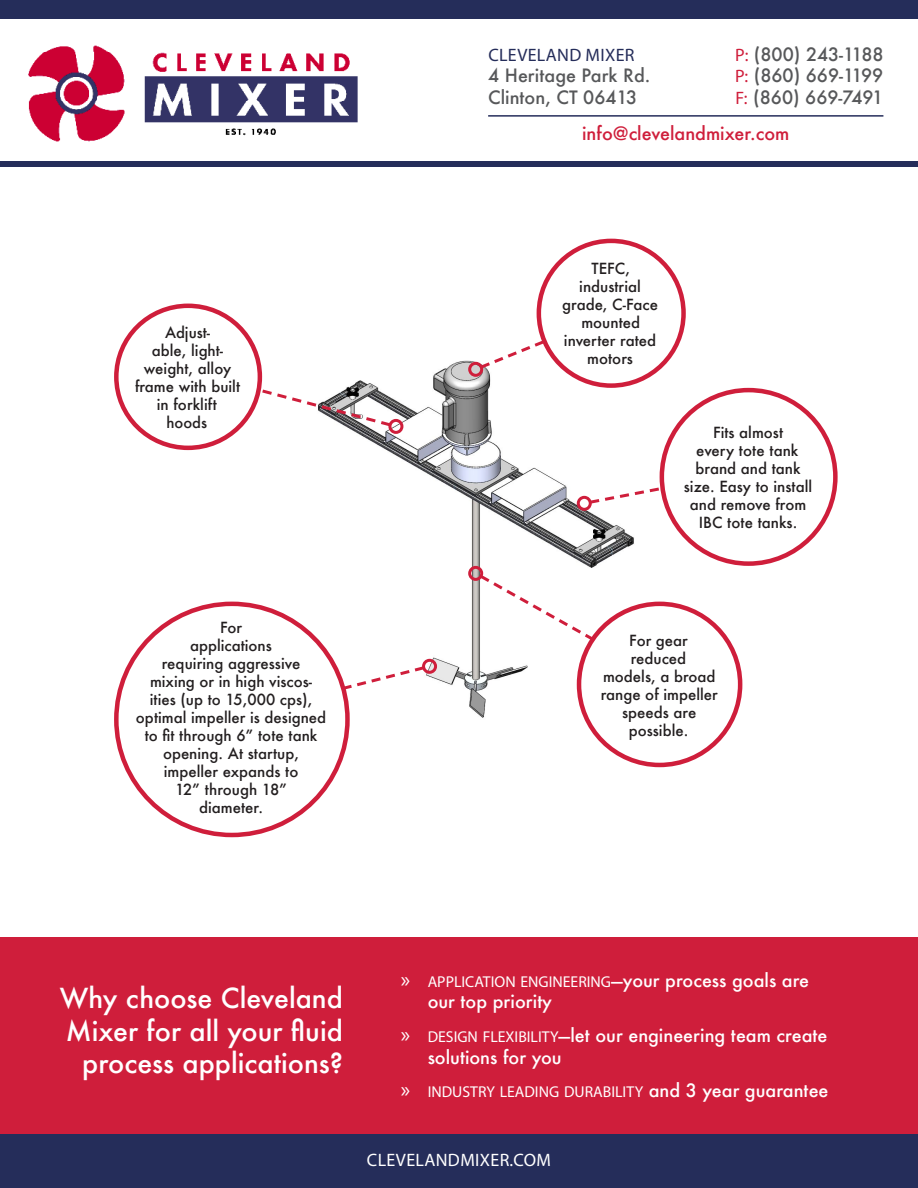
<style>
.page{position:relative;width:918px;height:1188px;background:#fff}
.page>*{position:absolute;margin:0;border:0;box-sizing:border-box;transform-origin:0 0}
.t1{font:500 27px/32.4px "Futura";color:#fff;text-align:right}
.t2{font:500 18px/33.8px "Futura";color:#fff}
.t3{font:500 18px "Futura";color:#57585a}
.t4{font:500 18px/35.7px "Futura";color:#cf1e3b}
.t5{font:18px "Myriad Pro";letter-spacing:.02em;color:#fff}
.t6{font:18px "Myriad Pro";letter-spacing:.02em;color:#252d5a}
.t7{font:15.75px "Myriad Pro";color:#fff}
.Bubble_Text{font:500 15px/18px "Futura";color:#231f20;text-align:center}
.s1{font-family:"Myriad Pro";font-weight:400;color:#cf1e3b}
.s2{font-family:"Myriad Pro";font-weight:400}
.s3{color:#57585a}
.s4{font-size:22.5px}
.s5{font-family:"Futura";font-weight:500;font-size:18px}
.s6{font-family:"Myriad Pro";font-weight:400;font-size:22.5px}
.s7{font-family:"Myriad Pro";font-weight:400;font-size:15.75px}
</style>
<div class="page">
<img style="left:28px;top:45px;width:330px;height:97px">
<div style="left:0;top:0;width:918px;height:19px;background:#252d5a"></div>
<div style="left:0;top:1134px;width:918px;height:54px;background:#252d5a"></div>
<div style="left:0;top:161px;width:918px;height:5px;background:#252d5a"></div>
<hr style="left:488px;top:115px;width:395px;height:2px;background:#252d5a">
<div style="left:0;top:937px;width:918px;height:197px;background:#cf1e3b"></div>
<img style="left:293px;top:360px;width:375px;height:389px">
<svg style="left:477px;top:311px;width:90px;height:60px"></svg>
<div style="left:468px;top:362px;width:15px;height:15px;border:3px solid #cf1e3b;border-radius:50%"></div>
<svg style="left:238px;top:368px;width:156px;height:61px"></svg>
<div style="left:388px;top:419px;width:15px;height:15px;border:3px solid #cf1e3b;border-radius:50%"></div>
<svg style="left:333px;top:664px;width:94px;height:58px"></svg>
<div style="left:422px;top:659px;width:15px;height:15px;border:3px solid #cf1e3b;border-radius:50%"></div>
<svg style="left:477px;top:572px;width:186px;height:108px"></svg>
<div style="left:468px;top:566px;width:15px;height:15px;border:3px solid #cf1e3b;border-radius:50%"></div>
<svg style="left:587px;top:468px;width:80px;height:38px"></svg>
<div style="left:577px;top:496px;width:15px;height:15px;border:3px solid #cf1e3b;border-radius:50%"></div>
<div style="left:539px;top:241px;width:145px;height:145px;background:#fff;border-radius:50%"></div>
<div style="left:537px;top:239px;width:149px;height:149px;border:4px solid #cf1e3b;border-radius:50%"></div>
<div style="left:116px;top:306px;width:144px;height:142px;background:#fff;border-radius:50%"></div>
<div style="left:114px;top:304px;width:148px;height:146px;border:4px solid #cf1e3b;border-radius:50%"></div>
<div style="left:116px;top:604px;width:231px;height:231px;background:#fff;border-radius:50%"></div>
<div style="left:579px;top:604px;width:161px;height:161px;background:#fff;border-radius:50%"></div>
<div style="left:577px;top:602px;width:165px;height:165px;border:4px solid #cf1e3b;border-radius:50%"></div>
<div style="left:662px;top:390px;width:173px;height:174px;background:#fff;border-radius:50%"></div>
<div style="left:660px;top:388px;width:178px;height:178px;border:4px solid #cf1e3b;border-radius:50%"></div>
<p class="Bubble_Text" style="left:135px;top:324px;width:107px">Adjust-<br>able, light&shy;weight, alloy frame with built in forklift<br>hoods</p>
<p class="Bubble_Text" style="left:136px;top:619px;width:192px">For<br>applications<br>requiring aggressive<br>mixing or in high viscos&shy;ities (up to 15,000 cps), optimal impeller is designed to fit through 6” tote tank opening. At startup, impeller expands to<br>12” through 18”<br>diameter.</p>
<p class="t6" style="left:488px;top:44px;width:148px">CLEVELAND MIXER</p>
<p class="t3" style="left:735px;top:42px;width:150px"><span class="s1">P:</span> (800) 243-1188</p>
<p class="t3" style="left:488px;top:63px;width:164px">4 Heritage Park Rd.</p>
<p class="t3" style="left:735px;top:63px;width:150px"><span class="s1">P:</span> (860) 669-1199</p>
<p class="t3" style="left:488px;top:85px;width:151px">Clinton, CT 06413</p>
<p class="t4" style="left:582px;top:79px;width:303px;text-indent:153px"><span class="s2">F:</span> <span class="s3">(860) 669-7491 </span>info@clevelandmixer.com</p>
<p class="Bubble_Text" style="left:562px;top:259px;width:97px">TEFC, industrial grade, C-Face mounted inverter rated motors</p>
<p class="Bubble_Text" style="left:684px;top:423px;width:130px">Fits almost<br>every tote tank brand and tank size. Easy to install and remove from<br>IBC tote tanks.</p>
<p class="Bubble_Text" style="left:601px;top:631px;width:119px">For gear reduced<br>models, a broad range of impeller speeds are possible.</p>
<h1 class="t1" style="left:60px;top:982px;width:285px">Why choose Cleveland<br>Mixer for all your fluid process applications?</h1>
<p class="t7" style="left:401px;top:972px;width:410px"><span class="s4">»</span> APPLICATION ENGINEERING<span class="s5">—your process goals are</span></p>
<p class="t2" style="left:401px;top:985px;width:428px;text-indent:27px">our top priority<br><span class="s6">»</span> <span class="s7">DESIGN FLEXIBILITY</span>—let our engineering team create</p>
<p class="t2" style="left:428px;top:1040px;width:136px">solutions for you</p>
<p class="t7" style="left:401px;top:1082px;width:429px"><span class="s4">»</span> INDUSTRY LEADING DURABILITY <span class="s5">and 3 year guarantee</span></p>
<p class="t5" style="left:367px;top:1149px;width:186px">CLEVELANDMIXER.COM</p>
</div>
